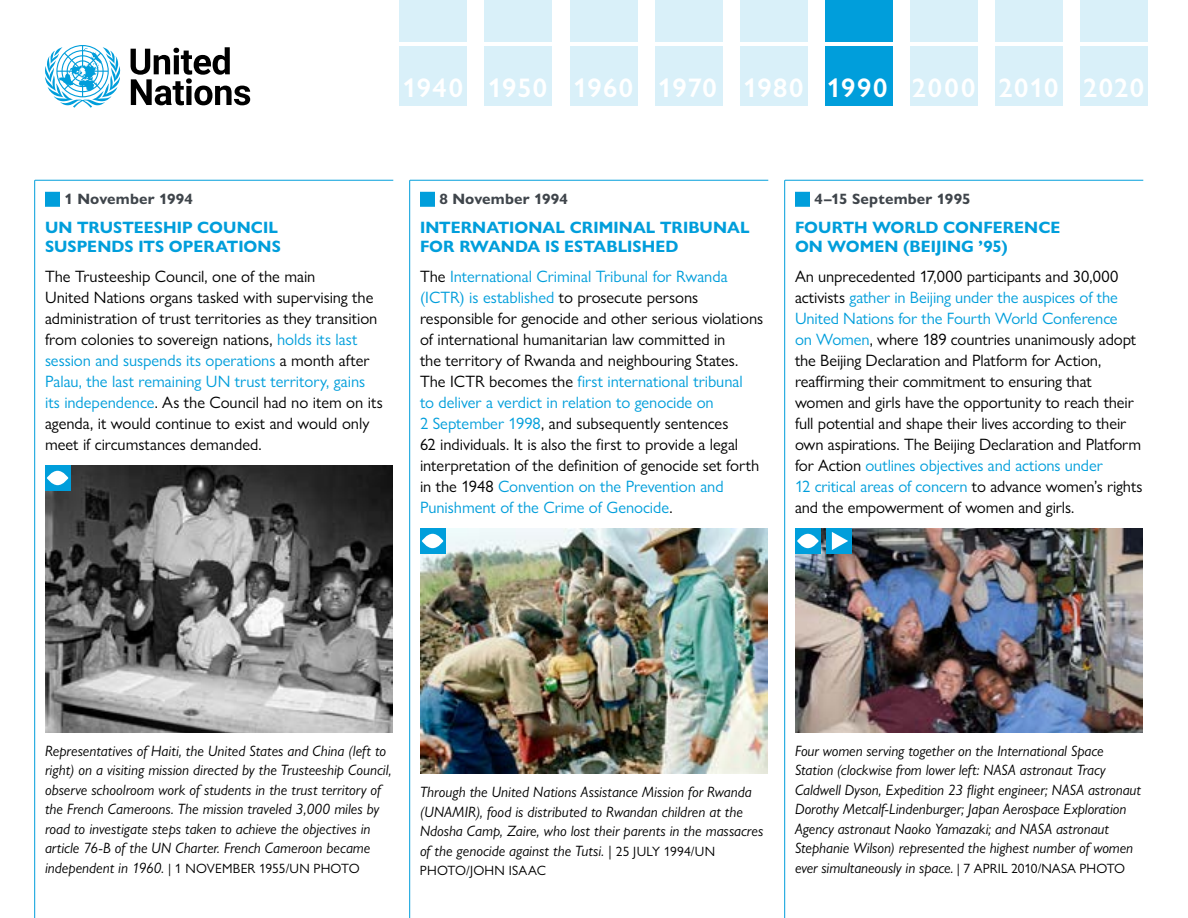
<style>
.page{position:relative;width:1188px;height:918px;background:#fff}
.page>*{position:absolute;margin:0;border:0;box-sizing:border-box;transform-origin:0 0}
.t1{font:600 27px "Gill Sans Nova";letter-spacing:.045em;color:#fff}
.t2{font:16.5px/21px "Gill Sans Nova";letter-spacing:-.005em;color:#000}
.t3{font:700 16.5px/19.5px "Gill Sans Nova";letter-spacing:.005em;color:#009edb}
.t4{font:italic 15px/19.5px "Gill Sans Nova";color:#000}
.t5{font:700 15px "Gill Sans Nova";letter-spacing:.01em;color:#3f454b}
.t6{font:13.5px "Gill Sans Nova";letter-spacing:.01em;color:#000}
.s1{color:#009edb}
.s2{font-style:italic;font-size:15px}
.s3{font-style:normal;font-size:13.5px}
</style>
<div class="page">
<div style="left:1080px;top:46px;width:68px;height:60px;background:#d9f0f9"></div>
<div style="left:1080px;top:0;width:68px;height:42px;background:#d9f0f9"></div>
<div style="left:910px;top:46px;width:67px;height:60px;background:#d9f0f9"></div>
<div style="left:910px;top:0;width:67px;height:42px;background:#d9f0f9"></div>
<div style="left:995px;top:46px;width:67px;height:60px;background:#d9f0f9"></div>
<div style="left:995px;top:0;width:67px;height:42px;background:#d9f0f9"></div>
<hr style="left:34px;top:180px;width:1px;height:738px;background:#009edb">
<hr style="left:409px;top:180px;width:1px;height:738px;background:#009edb">
<hr style="left:784px;top:180px;width:1px;height:738px;background:#009edb">
<hr style="left:35px;top:180px;width:358px;height:1px;background:#009edb">
<hr style="left:410px;top:180px;width:358px;height:1px;background:#009edb">
<hr style="left:785px;top:180px;width:358px;height:1px;background:#009edb">
<div style="left:825px;top:46px;width:67px;height:60px;background:#009edb"></div>
<div style="left:825px;top:0;width:67px;height:42px;background:#009edb"></div>
<div style="left:740px;top:46px;width:67px;height:60px;background:#d9f0f9"></div>
<div style="left:740px;top:0;width:67px;height:42px;background:#d9f0f9"></div>
<div style="left:485px;top:46px;width:67px;height:60px;background:#d9f0f9"></div>
<div style="left:485px;top:0;width:67px;height:42px;background:#d9f0f9"></div>
<div style="left:570px;top:46px;width:67px;height:60px;background:#d9f0f9"></div>
<div style="left:570px;top:0;width:67px;height:42px;background:#d9f0f9"></div>
<div style="left:400px;top:46px;width:67px;height:60px;background:#d9f0f9"></div>
<div style="left:400px;top:0;width:67px;height:42px;background:#d9f0f9"></div>
<div style="left:655px;top:46px;width:67px;height:60px;background:#d9f0f9"></div>
<div style="left:655px;top:0;width:67px;height:42px;background:#d9f0f9"></div>
<svg style="left:45px;top:45px;width:76px;height:63px"></svg>
<svg style="left:131px;top:47px;width:119px;height:58px"></svg>
<img style="left:45px;top:465px;width:348px;height:267px">
<img style="left:420px;top:528px;width:348px;height:246px">
<img style="left:795px;top:528px;width:348px;height:204px">
<div style="left:45px;top:192px;width:15px;height:15px;background:#009edb"></div>
<div style="left:420px;top:192px;width:15px;height:15px;background:#009edb"></div>
<div style="left:795px;top:192px;width:15px;height:15px;background:#009edb"></div>
<div style="left:45px;top:465px;width:25px;height:26px;background:#009edb"></div>
<svg style="left:47px;top:471px;width:21px;height:14px"></svg>
<div style="left:795px;top:528px;width:25px;height:26px;background:#009edb"></div>
<svg style="left:797px;top:534px;width:22px;height:14px"></svg>
<div style="left:826px;top:528px;width:26px;height:26px;background:#009edb"></div>
<svg style="left:832px;top:532px;width:16px;height:18px"></svg>
<div style="left:420px;top:528px;width:25px;height:26px;background:#009edb"></div>
<svg style="left:422px;top:534px;width:21px;height:14px"></svg>
<h1 class="t1" style="left:402px;top:71px;width:743px">1940 1950 1960 1970 1980 1990 2000 2010 2020</h1>
<p class="t5" style="left:64px;top:190px;width:130px">1 November 1994</p>
<p class="t3" style="left:45px;top:217px;width:237px">UN TRUSTEESHIP COUNCIL<br>SUSPENDS ITS OPERATIONS</p>
<p class="t2" style="left:45px;top:266px;width:339px">The Trusteeship Council, one of the main<br>United Nations organs tasked with supervising the administration of trust territories as they transition from colonies to sovereign nations, <span class="s1">holds its last session and suspends its operations</span> a month after <span class="s1">Palau, the last remaining UN trust territory, gains its independence</span>. As the Council had no item on its agenda, it would continue to exist and would only meet if circumstances demanded.</p>
<p class="t5" style="left:440px;top:190px;width:130px">8 November 1994</p>
<p class="t3" style="left:420px;top:217px;width:331px">INTERNATIONAL CRIMINAL TRIBUNAL<br>FOR RWANDA IS ESTABLISHED</p>
<p class="t2" style="left:420px;top:266px;width:345px">The <span class="s1">International Criminal Tribunal for Rwanda (ICTR) is established</span> to prosecute persons responsible for genocide and other serious violations of international humanitarian law committed in<br>the territory of Rwanda and neighbouring States.<br>The ICTR becomes the <span class="s1">first international tribunal<br>to deliver a verdict in relation to genocide on<br>2 September 1998</span>, and subsequently sentences<br>62 individuals. It is also the first to provide a legal interpretation of the definition of genocide set forth in the 1948 <span class="s1">Convention on the Prevention and Punishment of the Crime of Genocide</span>.</p>
<p class="t5" style="left:815px;top:190px;width:158px">4–15 September 1995</p>
<p class="t3" style="left:795px;top:217px;width:267px">FOURTH WORLD CONFERENCE<br>ON WOMEN (BEIJING ’95)</p>
<p class="t2" style="left:795px;top:266px;width:349px">An unprecedented 17,000 participants and 30,000 activists <span class="s1">gather in Beijing under the auspices of the United Nations for the Fourth World Conference<br>on Women</span>, where 189 countries unanimously adopt the Beijing Declaration and Platform for Action, reaffirming their commitment to ensuring that women and girls have the opportunity to reach their full potential and shape their lives according to their own aspirations. The Beijing Declaration and Platform for Action <span class="s1">outlines objectives and actions under<br>12 critical areas of concern</span> to advance women’s rights and the empowerment of women and girls.</p>
<p class="t4" style="left:45px;top:741px;width:348px">Representatives of Haiti, the United States and China (left to right) on a visiting mission directed by the Trusteeship Council, observe schoolroom work of students in the trust territory of the French Cameroons. The mission traveled 3,000 miles by road to investigate steps taken to achieve the objectives in article 76-B of the UN Charter. French Cameroon became</p>
<p class="t6" style="left:45px;top:860px;width:316px"><span class="s2">independent in 1960.</span> | 1 NOVEMBER 1955/UN PHOTO</p>
<p class="t4" style="left:420px;top:782px;width:345px">Through the United Nations Assistance Mission for Rwanda (UNAMIR), food is distributed to Rwandan children at the Ndosha Camp, Zaire, who lost their parents in the massacres of the genocide against the Tutsi. | <span class="s3">25 JULY 1994/UN</span></p>
<p class="t6" style="left:420px;top:862px;width:128px">PHOTO/JOHN ISAAC</p>
<p class="t4" style="left:795px;top:741px;width:348px">Four women serving together on the International Space Station (clockwise from lower left: NASA astronaut Tracy Caldwell Dyson, Expedition 23 flight engineer; NASA astronaut Dorothy Metcalf-Lindenburger; Japan Aerospace Exploration Agency astronaut Naoko Yamazaki; and NASA astronaut Stephanie Wilson) represented the highest number of women ever simultaneously in space. <span class="s3">| 7 APRIL 2010/NASA PHOTO</span></p>
</div>
